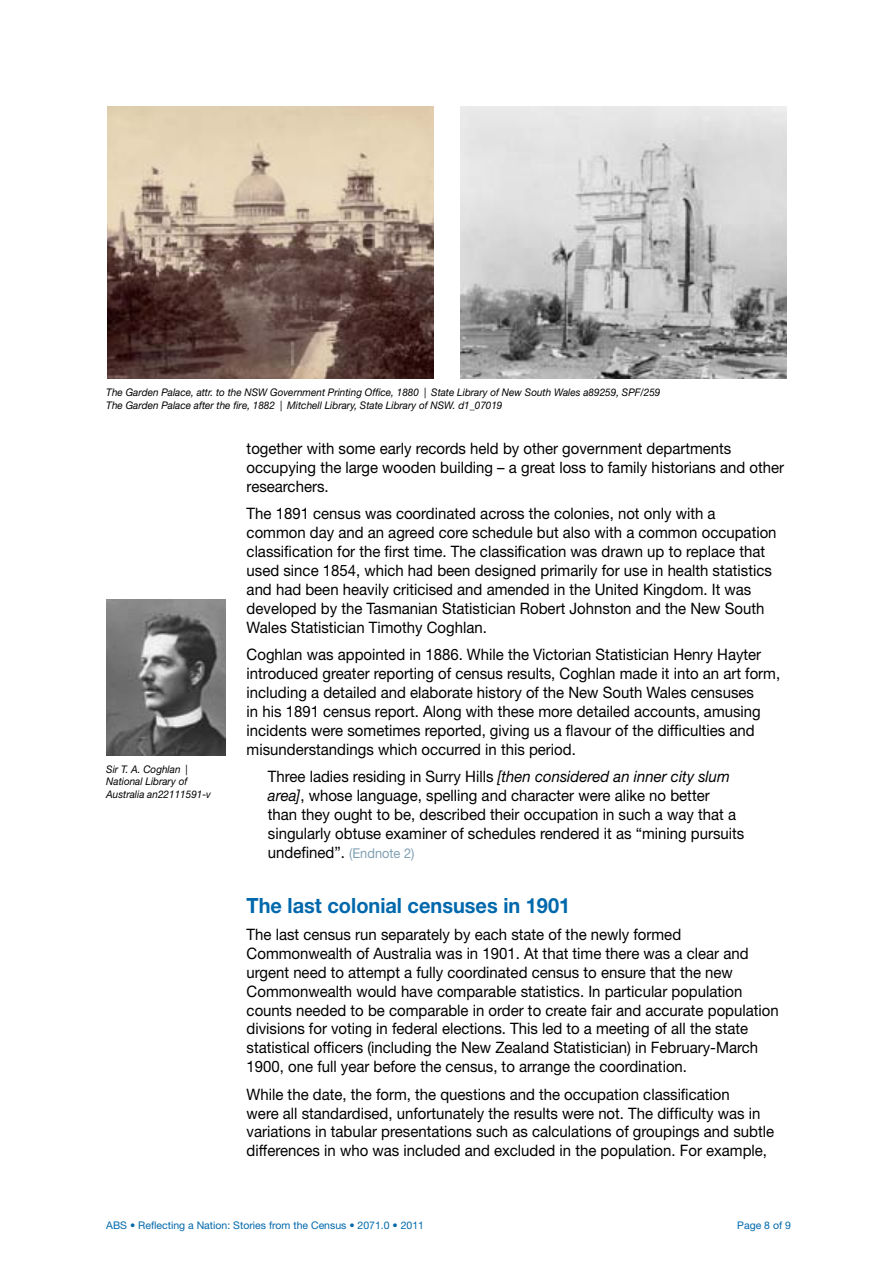
<style>
.page{position:relative;width:893px;height:1263px;background:#fff}
.page>*{position:absolute;margin:0;border:0;box-sizing:border-box;transform-origin:0 0}
.t1{font:700 21px "Helvetica Neue";color:#0068ac;scale:.95 1}
.t2{font:15.75px/18.9px "Helvetica Neue";color:#000;scale:.95 1}
.t3{font:italic 10.5px/12.6px "Helvetica Neue";color:#000;scale:.95 1}
.t4{font:10.5px "Helvetica Neue";color:#0068ac}
.s1{font-style:italic}
.s2{font-size:13.5px;color:#80a1b6}
</style>
<div class="page">
<img style="left:106px;top:599px;width:119px;height:157px">
<img style="left:107px;top:106px;width:327px;height:272px">
<img style="left:460px;top:106px;width:327px;height:272px">
<p class="t3" style="left:106px;top:386px;width:585px">The Garden Palace, attr. to the NSW Government Printing Office, 1880 | State Library of New South Wales a89259, SPF/259<br>The Garden Palace after the fire, 1882 | Mitchell Library, State Library of NSW. d1_07019</p>
<p class="t3" style="left:106px;top:762px;width:112px">Sir T. A. Coghlan |<br>National Library of<br>Australia an22111591-v</p>
<p class="t2" style="left:247px;top:439px;width:567px">together with some early records held by other government departments occupying the large wooden building – a great loss to family historians and other researchers.</p>
<p class="t2" style="left:247px;top:504px;width:559px">The 1891 census was coordinated across the colonies, not only with a common day and an agreed core schedule but also with a common occupation classification for the first time. The classification was drawn up to replace that used since 1854, which had been designed primarily for use in health statistics and had been heavily criticised and amended in the United Kingdom. It was developed by the Tasmanian Statistician Robert Johnston and the New South Wales Statistician Timothy Coghlan.</p>
<p class="t2" style="left:247px;top:645px;width:563px">Coghlan was appointed in 1886. While the Victorian Statistician Henry Hayter introduced greater reporting of census results, Coghlan made it into an art form, including a detailed and elaborate history of the New South Wales censuses<br>in his 1891 census report. Along with these more detailed accounts, amusing incidents were sometimes reported, giving us a flavour of the difficulties and misunderstandings which occurred in this period.</p>
<p class="t2" style="left:268px;top:767px;width:503px">Three ladies residing in Surry Hills <span class="s1">[then considered an inner city slum area]</span>, whose language, spelling and character were alike no better<br>than they ought to be, described their occupation in such a way that a singularly obtuse examiner of schedules rendered it as “mining pursuits undefined”. <span class="s2">(Endnote 2)</span></p>
<h1 class="t1" style="left:247px;top:892px;width:342px">The last colonial censuses in 1901</h1>
<p class="t2" style="left:247px;top:925px;width:562px">The last census run separately by each state of the newly formed Commonwealth of Australia was in 1901. At that time there was a clear and urgent need to attempt a fully coordinated census to ensure that the new Commonwealth would have comparable statistics. In particular population counts needed to be comparable in order to create fair and accurate population divisions for voting in federal elections. This led to a meeting of all the state statistical officers (including the New Zealand Statistician) in February-March 1900, one full year before the census, to arrange the coordination.</p>
<p class="t2" style="left:247px;top:1084px;width:557px">While the date, the form, the questions and the occupation classification<br>were all standardised, unfortunately the results were not. The difficulty was in variations in tabular presentations such as calculations of groupings and subtle differences in who was included and excluded in the population. For example,</p>
<p class="t4" style="left:106px;top:1219px;width:319px">ABS • Reflecting a Nation: Stories from the Census • 2071.0 • 2011</p>
<p class="t4" style="left:737px;top:1219px;width:55px">Page 8 of 9</p>
</div>
